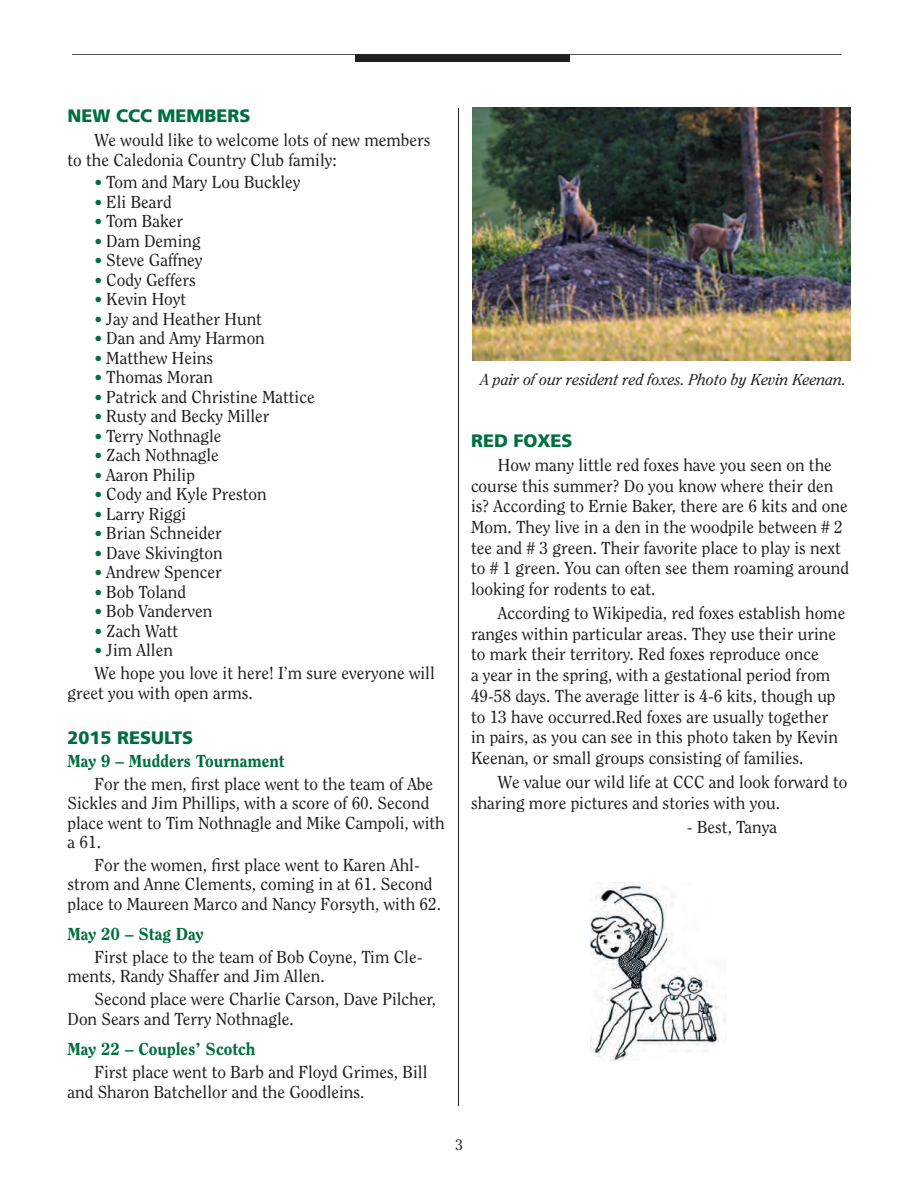
<style>
.page{position:relative;width:918px;height:1188px;background:#fff}
.page>*{position:absolute;margin:0;border:0;box-sizing:border-box;transform-origin:0 0}
.t1{font:900 18px "Frutiger";color:#006e40}
.t2{font:17.25px/20.7px "Clearface";color:#231f20}
.t3{font:800 17.25px "Clearface";color:#006e40}
.t4{font:italic 15.75px "Clearface";color:#231f20}
.t5{font:15px "Clearface";color:#231f20}
.s1{font-size:15.75px;color:#006e40}
</style>
<div class="page">
<svg style="left:72px;top:54px;width:769px;height:1px"></svg>
<div style="left:355px;top:55px;width:215px;height:7px;background:#231f20"></div>
<hr style="left:458px;top:108px;width:1px;height:998px;background:#231f20">
<img style="left:472px;top:108px;width:378px;height:253px">
<img style="left:590px;top:882px;width:137px;height:178px">
<p class="t1" style="left:68px;top:105px;width:185px">NEW CCC MEMBERS</p>
<p class="t2" style="left:68px;top:130px;width:365px;line-height:19.5px;text-indent:27px">We would like to welcome lots of new members to the Caledonia Country Club family:</p>
<p class="t2" style="left:94px;top:172px;width:208px"><span class="s1">•</span> Tom and Mary Lou Buckley</p>
<p class="t2" style="left:94px;top:191px;width:79px"><span class="s1">•</span> Eli Beard</p>
<p class="t2" style="left:94px;top:211px;width:90px"><span class="s1">•</span> Tom Baker</p>
<p class="t2" style="left:94px;top:230px;width:108px"><span class="s1">•</span> Dam Deming</p>
<p class="t2" style="left:94px;top:250px;width:110px"><span class="s1">•</span> Steve Gaffney</p>
<p class="t2" style="left:94px;top:269px;width:103px"><span class="s1">•</span> Cody Geffers</p>
<p class="t2" style="left:94px;top:289px;width:93px"><span class="s1">•</span> Kevin Hoyt</p>
<p class="t2" style="left:94px;top:308px;width:169px"><span class="s1">•</span> Jay and Heather Hunt</p>
<p class="t2" style="left:94px;top:328px;width:172px"><span class="s1">•</span> Dan and Amy Harmon</p>
<p class="t2" style="left:94px;top:347px;width:120px"><span class="s1">•</span> Matthew Heins</p>
<p class="t2" style="left:94px;top:367px;width:120px"><span class="s1">•</span> Thomas Moran</p>
<p class="t2" style="left:94px;top:386px;width:222px"><span class="s1">•</span> Patrick and Christine Mattice</p>
<p class="t2" style="left:94px;top:406px;width:177px"><span class="s1">•</span> Rusty and Becky Miller</p>
<p class="t2" style="left:94px;top:425px;width:128px"><span class="s1">•</span> Terry Nothnagle</p>
<p class="t2" style="left:94px;top:445px;width:126px"><span class="s1">•</span> Zach Nothnagle</p>
<p class="t2" style="left:94px;top:464px;width:102px"><span class="s1">•</span> Aaron Philip</p>
<p class="t2" style="left:94px;top:484px;width:174px"><span class="s1">•</span> Cody and Kyle Preston</p>
<p class="t2" style="left:94px;top:503px;width:93px"><span class="s1">•</span> Larry Riggi</p>
<p class="t2" style="left:94px;top:523px;width:129px"><span class="s1">•</span> Brian Schneider</p>
<p class="t2" style="left:94px;top:542px;width:130px"><span class="s1">•</span> Dave Skivington</p>
<p class="t2" style="left:94px;top:562px;width:129px"><span class="s1">•</span> Andrew Spencer</p>
<p class="t2" style="left:94px;top:581px;width:93px"><span class="s1">•</span> Bob Toland</p>
<p class="t2" style="left:94px;top:601px;width:120px"><span class="s1">•</span> Bob Vanderven</p>
<p class="t2" style="left:94px;top:620px;width:85px"><span class="s1">•</span> Zach Watt</p>
<p class="t2" style="left:94px;top:639px;width:342px;line-height:22.8px"><span class="s1">•</span> Jim Allen<br>We hope you love it here! I’m sure everyone will</p>
<p class="t2" style="left:68px;top:682px;width:187px">greet you with open arms.</p>
<p class="t1" style="left:68px;top:727px;width:127px">2015 RESULTS</p>
<p class="t3" style="left:68px;top:750px;width:219px">May 9 – Mudders Tournament</p>
<p class="t2" style="left:68px;top:774px;width:379px;line-height:19.5px;text-indent:27px">For the men, first place went to the team of Abe Sickles and Jim Phillips, with a score of 60. Second place went to Tim Nothnagle and Mike Campoli, with a 61.</p>
<p class="t2" style="left:68px;top:855px;width:375px;line-height:19.5px;text-align:center">For the women, first place went to Karen Ahl-<br>strom and Anne Clements, coming in at 61. Second place to Maureen Marco and Nancy Forsyth, with 62.</p>
<p class="t3" style="left:68px;top:924px;width:138px">May 20 – Stag Day</p>
<p class="t2" style="left:68px;top:947px;width:357px;line-height:19.5px;text-indent:27px">First place to the team of Bob Coyne, Tim Cle&shy;ments, Randy Shaffer and Jim Allen.</p>
<p class="t2" style="left:68px;top:989px;width:370px;line-height:19.5px;text-indent:27px">Second place were Charlie Carson, Dave Pilcher,<br>Don Sears and Terry Nothnagle.</p>
<p class="t3" style="left:68px;top:1038px;width:189px">May 22 – Couples’ Scotch</p>
<p class="t2" style="left:68px;top:1061px;width:362px;text-indent:27px">First place went to Barb and Floyd Grimes, Bill and Sharon Batchellor and the Goodleins.</p>
<p class="t4" style="left:480px;top:370px;width:367px">A pair of our resident red foxes. Photo by Kevin Keenan.</p>
<p class="t1" style="left:471px;top:430px;width:103px">RED FOXES</p>
<p class="t2" style="left:471px;top:454px;width:380px;text-indent:27px">How many little red foxes have you seen on the course this summer? Do you know where their den is? According to Ernie Baker, there are 6 kits and one Mom. They live in a den in the woodpile between # 2 tee and # 3 green. Their favorite place to play is next to # 1 green. You can often see them roaming around looking for rodents to eat.</p>
<p class="t2" style="left:471px;top:602px;width:376px;text-indent:27px">According to Wikipedia, red foxes establish home ranges within particular areas. They use their urine to mark their territory. Red foxes reproduce once<br>a year in the spring, with a gestational period from 49-58 days. The average litter is 4-6 kits, though up to 13 have occurred.Red foxes are usually together in pairs, as you can see in this photo taken by Kevin Keenan, or small groups consisting of families.</p>
<p class="t2" style="left:471px;top:771px;width:378px;text-indent:27px">We value our wild life at CCC and look forward to sharing more pictures and stories with you.</p>
<p class="t2" style="left:687px;top:816px;width:92px">- Best, Tanya</p>
<p class="t5" style="left:456px;top:1135px;width:9px">3</p>
</div>
